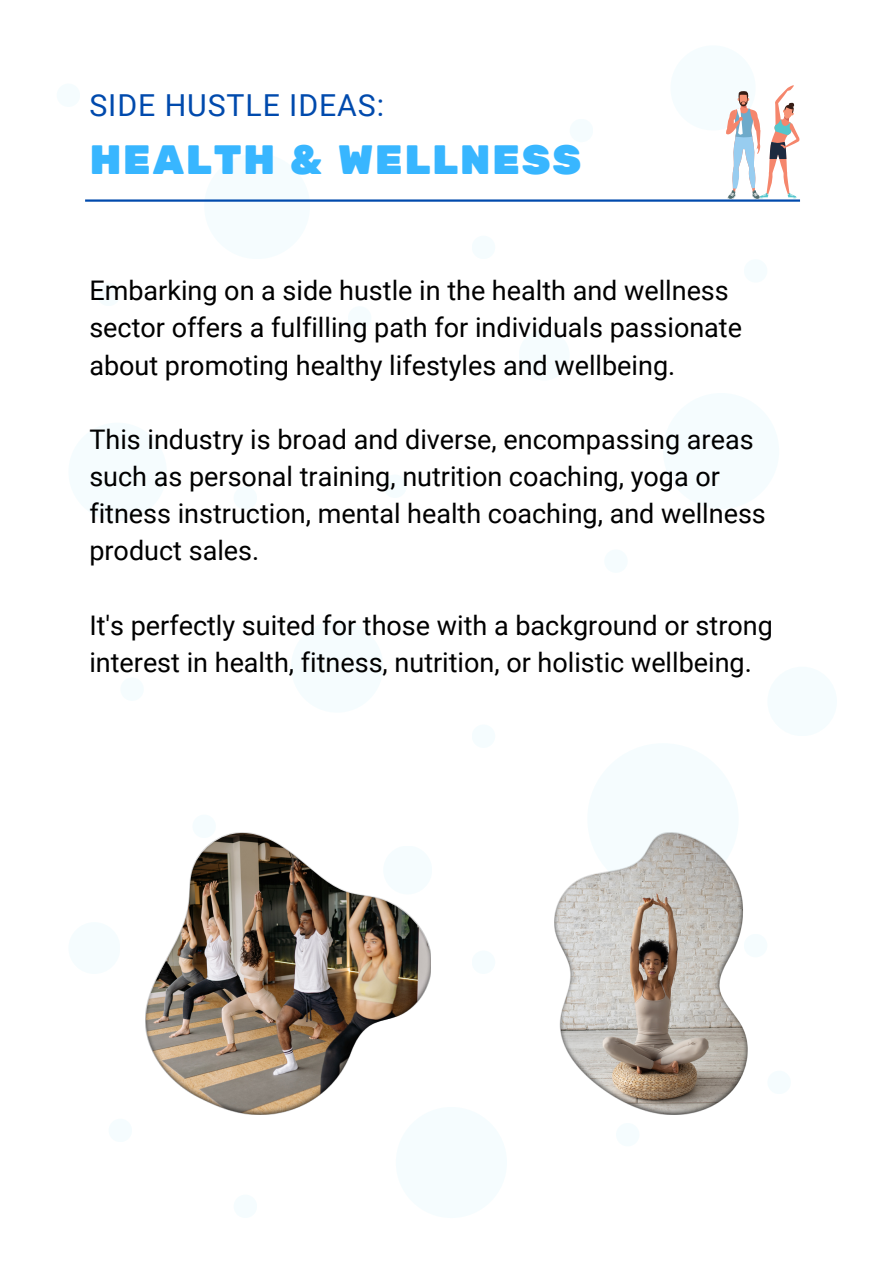
<style>
.page{position:relative;width:894px;height:1264px;background:#fff}
.page>*{position:absolute;margin:0;border:0;box-sizing:border-box;transform-origin:0 0}
.t1{font:40.8px "Rubik One";letter-spacing:.03em;color:#38b6ff}
.t2{font:30.3px "Roboto";letter-spacing:.03em;color:#004aad}
.t3{font:27px/37.2px "Roboto";color:#000}
</style>
<div class="page">
<div style="left:57px;top:83px;width:23px;height:24px;background:#f5fcfe;border-radius:50%"></div>
<div style="left:204px;top:153px;width:106px;height:106px;background:#f5fcfe;border-radius:50%"></div>
<div style="left:97px;top:283px;width:23px;height:23px;background:#f5fcfe;border-radius:50%"></div>
<div style="left:348px;top:306px;width:23px;height:23px;background:#f5fcfe;border-radius:50%"></div>
<div style="left:233px;top:486px;width:24px;height:24px;background:#f5fcfe;border-radius:50%"></div>
<div style="left:670px;top:45px;width:85px;height:85px;background:#f5fcfe;border-radius:50%"></div>
<div style="left:518px;top:329px;width:51px;height:51px;background:#f5fcfe;border-radius:50%"></div>
<div style="left:604px;top:549px;width:23px;height:24px;background:#f5fcfe;border-radius:50%"></div>
<div style="left:291px;top:620px;width:92px;height:92px;background:#f5fcfe;border-radius:50%"></div>
<div style="left:767px;top:666px;width:69px;height:70px;background:#f5fcfe;border-radius:50%"></div>
<div style="left:743px;top:259px;width:24px;height:24px;background:#f5fcfe;border-radius:50%"></div>
<div style="left:662px;top:393px;width:117px;height:116px;background:#f5fcfe;border-radius:50%"></div>
<div style="left:383px;top:474px;width:23px;height:24px;background:#f5fcfe;border-radius:50%"></div>
<div style="left:68px;top:422px;width:99px;height:99px;background:#f5fcfe;border-radius:50%"></div>
<div style="left:120px;top:677px;width:24px;height:24px;background:#f5fcfe;border-radius:50%"></div>
<div style="left:192px;top:814px;width:24px;height:24px;background:#f5fcfe;border-radius:50%"></div>
<div style="left:471px;top:724px;width:24px;height:24px;background:#f5fcfe;border-radius:50%"></div>
<div style="left:68px;top:922px;width:52px;height:52px;background:#f5fcfe;border-radius:50%"></div>
<div style="left:743px;top:933px;width:24px;height:24px;background:#f5fcfe;border-radius:50%"></div>
<div style="left:108px;top:1118px;width:24px;height:24px;background:#f5fcfe;border-radius:50%"></div>
<div style="left:395px;top:1106px;width:112px;height:111px;background:#f5fcfe;border-radius:50%"></div>
<div style="left:615px;top:1122px;width:24px;height:24px;background:#f5fcfe;border-radius:50%"></div>
<div style="left:767px;top:1070px;width:23px;height:24px;background:#f5fcfe;border-radius:50%"></div>
<div style="left:587px;top:743px;width:151px;height:151px;background:#f5fcfe;border-radius:50%"></div>
<div style="left:471px;top:950px;width:24px;height:24px;background:#f5fcfe;border-radius:50%"></div>
<div style="left:233px;top:1194px;width:24px;height:23px;background:#f5fcfe;border-radius:50%"></div>
<div style="left:471px;top:236px;width:24px;height:23px;background:#f5fcfe;border-radius:50%"></div>
<div style="left:569px;top:119px;width:24px;height:23px;background:#f5fcfe;border-radius:50%"></div>
<svg style="left:726px;top:85px;width:73px;height:114px"></svg>
<hr style="left:85px;top:199px;width:714px;height:3px;background:#004aad">
<img style="left:146px;top:833px;width:285px;height:281px">
<img style="left:554px;top:833px;width:193px;height:281px">
<p class="t2" style="left:89px;top:88px;width:296px">SIDE HUSTLE IDEAS:</p>
<p class="t1" style="left:89px;top:136px;width:493px">HEALTH &amp; WELLNESS</p>
<p class="t3" style="left:89px;top:272px;width:654px">Embarking on a side hustle in the health and wellness sector offers a fulfilling path for individuals passionate about promoting healthy lifestyles and wellbeing.</p>
<h2 class="t3" style="left:89px;top:421px;width:677px">This industry is broad and diverse, encompassing areas such as personal training, nutrition coaching, yoga or fitness instruction, mental health coaching, and wellness product sales.</h2>
<h1 class="t3" style="left:89px;top:606px;width:684px">It's perfectly suited for those with a background or strong interest in health, fitness, nutrition, or holistic wellbeing.</h1>
</div>
